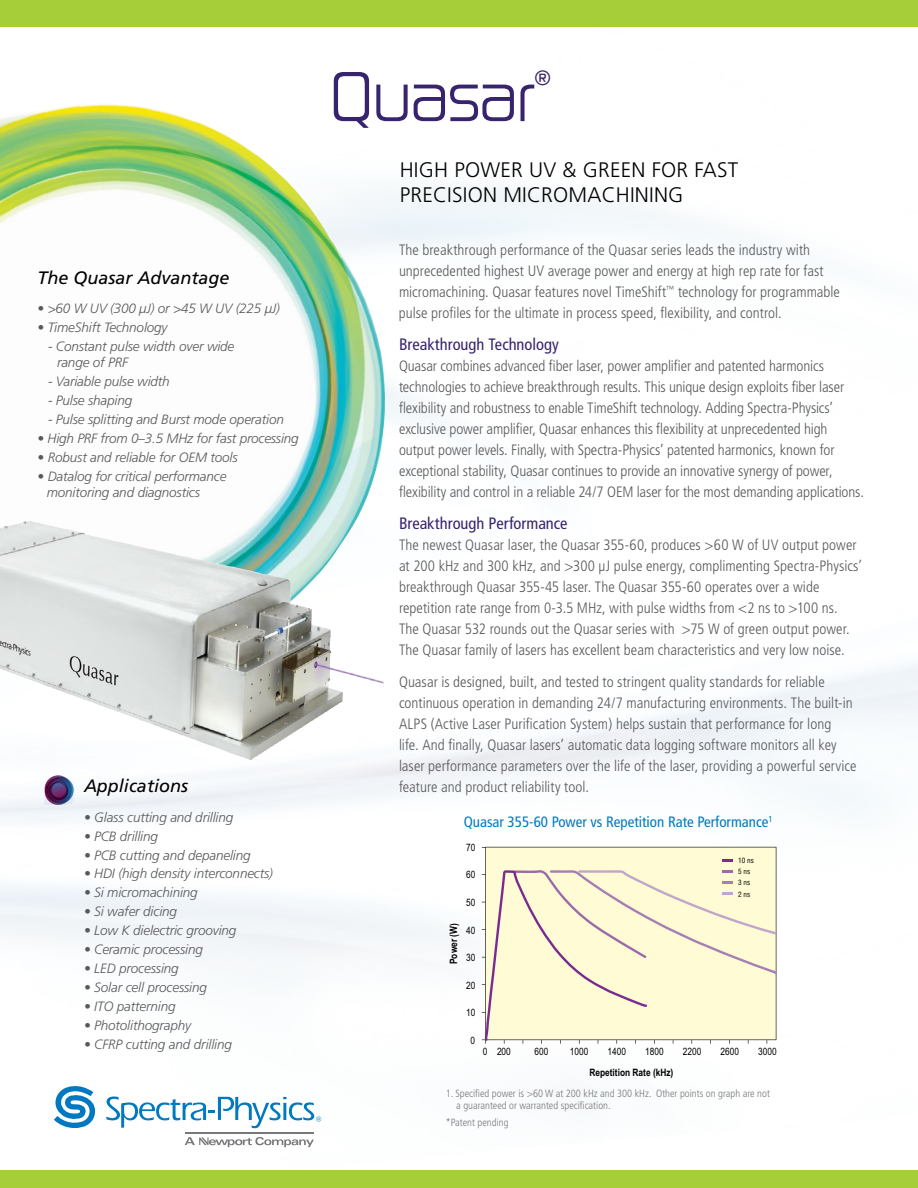
<style>
.page{position:relative;width:918px;height:1188px;background:#fff}
.page>*{position:absolute;margin:0;border:0;box-sizing:border-box;transform-origin:0 0}
.t1{font:63px "Sol Pro";color:#38236e}
.t2{font:300 21px/25.2px "Frutiger";letter-spacing:.01em;color:#000}
.t3{font:italic 18px "Frutiger";color:#000}
.t4{font:condensed 16.5px "Frutiger";color:#38236e}
.t5{font:300 condensed 15px/21px "Frutiger";color:#58595b}
.t6{font:condensed 15px "Frutiger";color:#0079c1}
.t7{font:italic 300 13.5px/16.2px "Frutiger";letter-spacing:-.01em;color:#58595b}
.t8{font:300 condensed 10.5px/12.6px "Frutiger";color:#77787b}
.t9{font:10.2px "Arial Narrow";color:#000}
.t10{font:700 10.2px "Arial Narrow";color:#000}
.t11{font:condensed 7.2px/11.2px "Helvetica";color:#010101}
</style>
<div class="page">
<img style="left:0;top:188px;width:918px;height:983px">
<img style="left:0;top:104px;width:385px;height:561px">
<img style="left:0;top:521px;width:297px;height:239px">
<hr style="left:185px;top:1132px;width:129px;height:2px;background:#77787b">
<svg style="left:54px;top:1086px;width:42px;height:44px"></svg>
<svg style="left:106px;top:1097px;width:215px;height:31px"></svg>
<svg style="left:185px;top:1137px;width:129px;height:10px"></svg>
<div style="left:485px;top:847px;width:291px;height:23px;background:#fffcd5"></div>
<svg style="left:722px;top:859px;width:10px;height:3px"></svg>
<svg style="left:482px;top:870px;width:295px;height:174px"></svg>
<svg style="left:45px;top:775px;width:29px;height:30px"></svg>
<div style="left:0;top:0;width:918px;height:27px;background:#a6ce39"></div>
<div style="left:0;top:1171px;width:918px;height:17px;background:#a6ce39"></div>
<p class="t3" style="left:38px;top:267px;width:194px">The Quasar Advantage</p>
<p class="t7" style="left:38px;top:301px;width:244px">• &gt;60 W UV (300 μJ) or &gt;45 W UV (225 μJ)</p>
<p class="t7" style="left:38px;top:319px;width:132px">• TimeShift Technology</p>
<p class="t7" style="left:57px;top:338px;width:179px;text-indent:-9px">- Constant pulse width over wide range of PRF</p>
<p class="t7" style="left:48px;top:373px;width:123px">- Variable pulse width</p>
<p class="t7" style="left:48px;top:392px;width:86px">- Pulse shaping</p>
<p class="t7" style="left:48px;top:411px;width:238px">- Pulse splitting and Burst mode operation</p>
<p class="t7" style="left:37px;top:430px;width:263px">• High PRF from 0–3.5 MHz for fast processing</p>
<p class="t7" style="left:37px;top:449px;width:202px">• Robust and reliable for OEM tools</p>
<p class="t7" style="left:47px;top:468px;width:181px;text-indent:-9px">• Datalog for critical performance monitoring and diagnostics</p>
<p class="t3" style="left:84px;top:775px;width:106px">Applications</p>
<p class="t7" style="left:84px;top:809px;width:151px">• Glass cutting and drilling</p>
<p class="t7" style="left:84px;top:828px;width:76px">• PCB drilling</p>
<p class="t7" style="left:84px;top:847px;width:168px">• PCB cutting and depaneling</p>
<p class="t7" style="left:84px;top:866px;width:191px">• HDI (high density interconnects)</p>
<p class="t7" style="left:84px;top:885px;width:115px">• Si micromachining</p>
<p class="t7" style="left:84px;top:904px;width:95px">• Si wafer dicing</p>
<p class="t7" style="left:84px;top:922px;width:154px">• Low K dielectric grooving</p>
<p class="t7" style="left:84px;top:941px;width:120px">• Ceramic processing</p>
<p class="t7" style="left:84px;top:960px;width:96px">• LED processing</p>
<p class="t7" style="left:84px;top:979px;width:125px">• Solar cell processing</p>
<p class="t7" style="left:84px;top:998px;width:93px">• ITO patterning</p>
<p class="t7" style="left:84px;top:1017px;width:109px">• Photolithography</p>
<p class="t7" style="left:84px;top:1036px;width:150px">• CFRP cutting and drilling</p>
<h1 class="t1" style="left:330px;top:57px;width:223px">Quasar<sup>®</sup></h1>
<h2 class="t2" style="left:400px;top:157px;width:340px">HIGH POWER UV &amp; GREEN FOR FAST<br>PRECISION MICROMACHINING</h2>
<p class="t5" style="left:399px;top:240px;width:443px">The breakthrough performance of the Quasar series leads the industry with unprecedented highest UV average power and energy at high rep rate for fast micromachining. Quasar features novel TimeShift<sup>™</sup> technology for programmable pulse profiles for the ultimate in process speed, flexibility, and control.</p>
<p class="t4" style="left:399px;top:335px;width:162px">Breakthrough Technology</p>
<p class="t5" style="left:399px;top:356px;width:467px">Quasar combines advanced fiber laser, power amplifier and patented harmonics technologies to achieve breakthrough results. This unique design exploits fiber laser flexibility and robustness to enable TimeShift technology. Adding Spectra-Physics’ exclusive power amplifier, Quasar enhances this flexibility at unprecedented high output power levels. Finally, with Spectra-Physics’ patented harmonics, known for exceptional stability, Quasar continues to provide an innovative synergy of power, flexibility and control in a reliable 24/7 OEM laser for the most demanding applications.</p>
<p class="t4" style="left:399px;top:514px;width:170px">Breakthrough Performance</p>
<p class="t5" style="left:399px;top:535px;width:464px">The newest Quasar laser, the Quasar 355-60, produces &gt;60 W of UV output power at 200 kHz and 300 kHz, and &gt;300 µJ pulse energy, complimenting Spectra-Physics’ breakthrough Quasar 355-45 laser. The Quasar 355-60 operates over a wide repetition rate range from 0-3.5 MHz, with pulse widths from &lt;2 ns to &gt;100 ns.<br>The Quasar 532 rounds out the Quasar series with &gt;75 W of green output power.<br>The Quasar family of lasers has excellent beam characteristics and very low noise.</p>
<p class="t5" style="left:399px;top:671px;width:459px">Quasar is designed, built, and tested to stringent quality standards for reliable continuous operation in demanding 24/7 manufacturing environments. The built-in ALPS (Active Laser Purification System) helps sustain that performance for long<br>life. And finally, Quasar lasers’ automatic data logging software monitors all key laser performance parameters over the life of the laser, providing a powerful service feature and product reliability tool.</p>
<p class="t6" style="left:464px;top:813px;width:310px">Quasar 355-60 Power vs Repetition Rate Performance<sup>1</sup></p>
<p class="t9" style="left:466px;top:840px;width:11px">70</p>
<p class="t9" style="left:466px;top:867px;width:11px">60</p>
<p class="t9" style="left:466px;top:895px;width:11px">50</p>
<p class="t10" style="left:446px;top:964px;width:42px;rotate:-90deg">Power (W)</p>
<p class="t9" style="left:466px;top:922px;width:11px">40</p>
<p class="t9" style="left:466px;top:950px;width:11px">30</p>
<p class="t9" style="left:466px;top:978px;width:11px">20</p>
<p class="t9" style="left:466px;top:1005px;width:11px">10</p>
<p class="t9" style="left:471px;top:1033px;width:6px">0</p>
<p class="t9" style="left:483px;top:1044px;width:6px">0</p>
<p class="t11" style="left:738px;top:855px;width:17px">10 ns<br>5 ns<br>3 ns<br>2 ns</p>
<p class="t9" style="left:497px;top:1044px;width:15px">200</p>
<p class="t9" style="left:535px;top:1044px;width:15px">600</p>
<p class="t9" style="left:570px;top:1044px;width:20px">1000</p>
<p class="t9" style="left:608px;top:1044px;width:20px">1400</p>
<p class="t9" style="left:645px;top:1044px;width:20px">1800</p>
<p class="t9" style="left:683px;top:1044px;width:20px">2200</p>
<p class="t9" style="left:721px;top:1044px;width:20px">2600</p>
<p class="t9" style="left:758px;top:1044px;width:20px">3000</p>
<p class="t10" style="left:589px;top:1064px;width:86px">Repetition Rate (kHz)</p>
<p class="t8" style="left:456px;top:1087px;width:315px;text-indent:-10px">1. Specified power is &gt;60 W at 200 kHz and 300 kHz. Other points on graph are not a guaranteed or warranted specification.</p>
<p class="t8" style="left:446px;top:1116px;width:64px">*Patent pending</p>
</div>
